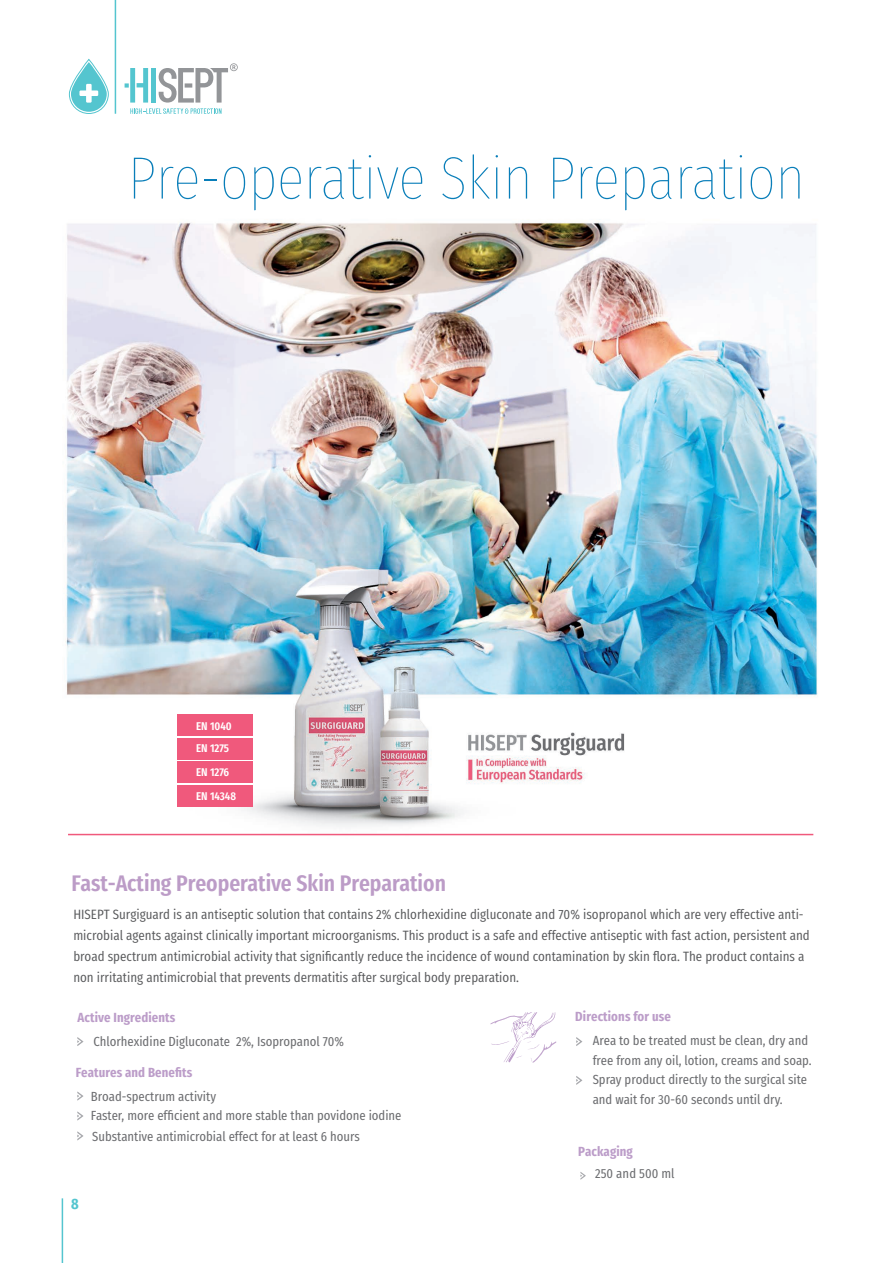
<style>
.page{position:relative;width:893px;height:1263px;background:#fff}
.page>*{position:absolute;margin:0;border:0;box-sizing:border-box;transform-origin:0 0}
.t1{font:100 60px "Fira Sans Condensed";letter-spacing:-.01em;color:#097eb9}
.t2{font:600 22.5px "Fira Sans Condensed";color:#bc9cc7}
.t3{font:700 15px "Fira Sans Condensed";color:#54c5cf}
.t4{font:13.5px/21px "Fira Sans Condensed";color:#57585a}
.t5{font:13.2px/19.5px "Fira Sans Condensed";color:#6c6d70}
.t6{font:700 13.2px "Fira Sans Condensed";letter-spacing:.01em;color:#bc9dc9}
.t7{font:600 11.25px "Fira Sans Condensed";color:#fff}
</style>
<div class="page">
<img style="left:65px;top:0;width:753px;height:836px">
<hr style="left:115px;top:0;width:1px;height:114px;background:#54c5cf">
<svg style="left:71px;top:63px;width:36px;height:49px"></svg>
<div style="left:69px;top:60px;width:40px;height:54px;border:1px solid #54c5cf;border-radius:19px"></div>
<div style="left:79px;top:90px;width:19px;height:6px;background:#fff"></div>
<div style="left:86px;top:84px;width:6px;height:19px;background:#fff"></div>
<svg style="left:125px;top:63px;width:113px;height:51px"></svg>
<svg style="left:77px;top:1037px;width:6px;height:9px"></svg>
<svg style="left:576px;top:1037px;width:6px;height:9px"></svg>
<svg style="left:576px;top:1076px;width:6px;height:9px"></svg>
<svg style="left:77px;top:1091px;width:6px;height:9px"></svg>
<svg style="left:77px;top:1111px;width:6px;height:9px"></svg>
<svg style="left:77px;top:1131px;width:6px;height:9px"></svg>
<svg style="left:490px;top:1012px;width:66px;height:51px"></svg>
<hr style="left:68px;top:834px;width:745px;height:1px;background:#f0597c">
<div style="left:178px;top:714px;width:75px;height:22px;background:#f0597c"></div>
<div style="left:178px;top:738px;width:75px;height:21px;background:#f0597c"></div>
<div style="left:178px;top:762px;width:75px;height:21px;background:#f0597c"></div>
<div style="left:178px;top:785px;width:75px;height:22px;background:#f0597c"></div>
<hr style="left:62px;top:1198px;width:1px;height:65px;background:#54c5cf">
<svg style="left:580px;top:1172px;width:6px;height:8px"></svg>
<p class="t1" style="left:128px;top:123px;width:679px">Pre-operative Skin Preparation</p>
<p class="t7" style="left:196px;top:715px;width:37px">EN 1040</p>
<p class="t7" style="left:196px;top:738px;width:34px">EN 1275</p>
<p class="t7" style="left:196px;top:762px;width:35px">EN 1276</p>
<p class="t7" style="left:196px;top:785px;width:41px">EN 14348</p>
<p class="t2" style="left:72px;top:862px;width:376px">Fast-Acting Preoperative Skin Preparation</p>
<p class="t4" style="left:73px;top:902px;width:738px">HISEPT Surgiguard is an antiseptic solution that contains 2% chlorhexidine digluconate and 70% isopropanol which are very effective anti&shy;microbial agents against clinically important microorganisms. This product is a safe and effective antiseptic with fast action, persistent and broad spectrum antimicrobial activity that significantly reduce the incidence of wound contamination by skin flora. The product contains a non irritating antimicrobial that prevents dermatitis after surgical body preparation.</p>
<p class="t6" style="left:78px;top:1005px;width:99px">Active Ingredients</p>
<p class="t5" style="left:93px;top:1030px;width:252px">Chlorhexidine Digluconate 2%, Isopropanol 70%</p>
<p class="t6" style="left:575px;top:1004px;width:97px">Directions for use</p>
<p class="t5" style="left:593px;top:1029px;width:220px">Area to be treated must be clean, dry and free from any oil, lotion, creams and soap.</p>
<p class="t5" style="left:593px;top:1068px;width:216px">Spray product directly to the surgical site and wait for 30-60 seconds until dry.</p>
<p class="t6" style="left:76px;top:1060px;width:118px">Features and Benefits</p>
<p class="t5" style="left:91px;top:1085px;width:127px">Broad-spectrum activity</p>
<p class="t5" style="left:91px;top:1104px;width:312px">Faster, more efficient and more stable than povidone iodine</p>
<p class="t5" style="left:92px;top:1125px;width:269px">Substantive antimicrobial effect for at least 6 hours</p>
<p class="t3" style="left:71px;top:1190px;width:9px">8</p>
<p class="t6" style="left:578px;top:1139px;width:56px">Packaging</p>
<p class="t5" style="left:595px;top:1162px;width:81px">250 and 500 ml</p>
</div>
